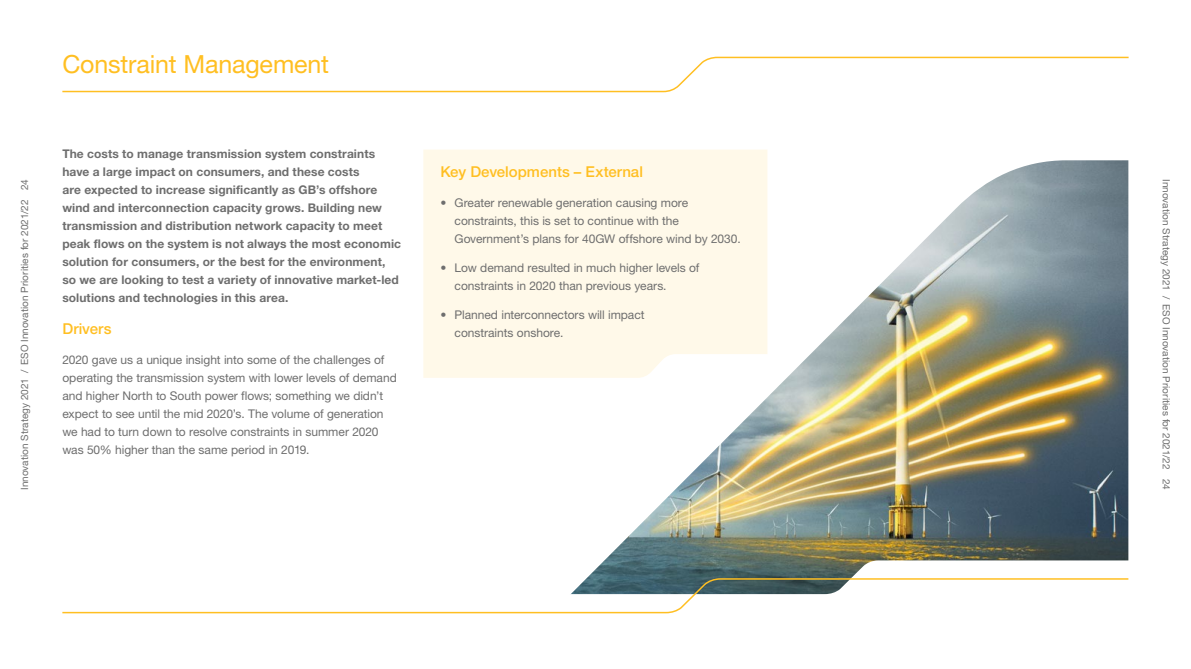
<style>
.page{position:relative;width:1191px;height:669px;background:#fff}
.page>*{position:absolute;margin:0;border:0;box-sizing:border-box;transform-origin:0 0}
.t1{font:25px "Helvetica Neue LT Pro";letter-spacing:-.005em;color:#ffbf22}
.t2{font:500 15px "Helvetica Neue LT Pro";color:#ffbf22}
.t3{font:12px/18px "Helvetica Neue LT Pro";letter-spacing:-.005em;color:#6e6e6e}
.t4{font:700 12px/18px "Helvetica Neue LT Pro";letter-spacing:.005em;color:#6e6e6e}
.t5{font:10px "Helvetica Neue LT Pro";letter-spacing:.005em;color:#6e6e6e}
</style>
<div class="page">
<img style="left:605px;top:160px;width:523px;height:400px">
<svg style="left:588px;top:560px;width:541px;height:17px"></svg>
<svg style="left:62px;top:56px;width:1067px;height:37px"></svg>
<svg style="left:62px;top:577px;width:1067px;height:37px"></svg>
<div style="left:423px;top:150px;width:344px;height:228px;background:#fff9e9"></div>
<h1 class="t1" style="left:62px;top:49px;width:268px">Constraint Management</h1>
<p class="t4" style="left:62px;top:145px;width:340px">The costs to manage transmission system constraints have a large impact on consumers, and these costs<br>are expected to increase significantly as GB’s offshore wind and interconnection capacity grows. Building new transmission and distribution network capacity to meet peak flows on the system is not always the most economic solution for consumers, or the best for the environment, so we are looking to test a variety of innovative market-led solutions and technologies in this area.</p>
<p class="t2" style="left:62px;top:320px;width:51px">Drivers</p>
<p class="t3" style="left:62px;top:350px;width:336px">2020 gave us a unique insight into some of the challenges of operating the transmission system with lower levels of demand and higher North to South power flows; something we didn’t expect to see until the mid 2020’s. The volume of generation we had to turn down to resolve constraints in summer 2020 was 50% higher than the same period in 2019.</p>
<p class="t2" style="left:440px;top:163px;width:204px">Key Developments – External</p>
<p class="t3" style="left:454px;top:193px;width:288px;text-indent:-14px">• Greater renewable generation causing more constraints, this is set to continue with the<br>Government’s plans for 40GW offshore wind by 2030.</p>
<p class="t3" style="left:454px;top:258px;width:246px;text-indent:-14px">• Low demand resulted in much higher levels of constraints in 2020 than previous years.</p>
<p class="t3" style="left:454px;top:306px;width:192px;text-indent:-14px">• Planned interconnectors will impact constraints onshore.</p>
<p class="t5" style="left:19px;top:490px;width:312px;rotate:-90deg">Innovation Strategy 2021 / ESO Innovation Priorities for 2021/22 24</p>
<p class="t5" style="left:1172px;top:179px;width:312px;rotate:90deg">Innovation Strategy 2021 / ESO Innovation Priorities for 2021/22 24</p>
</div>
